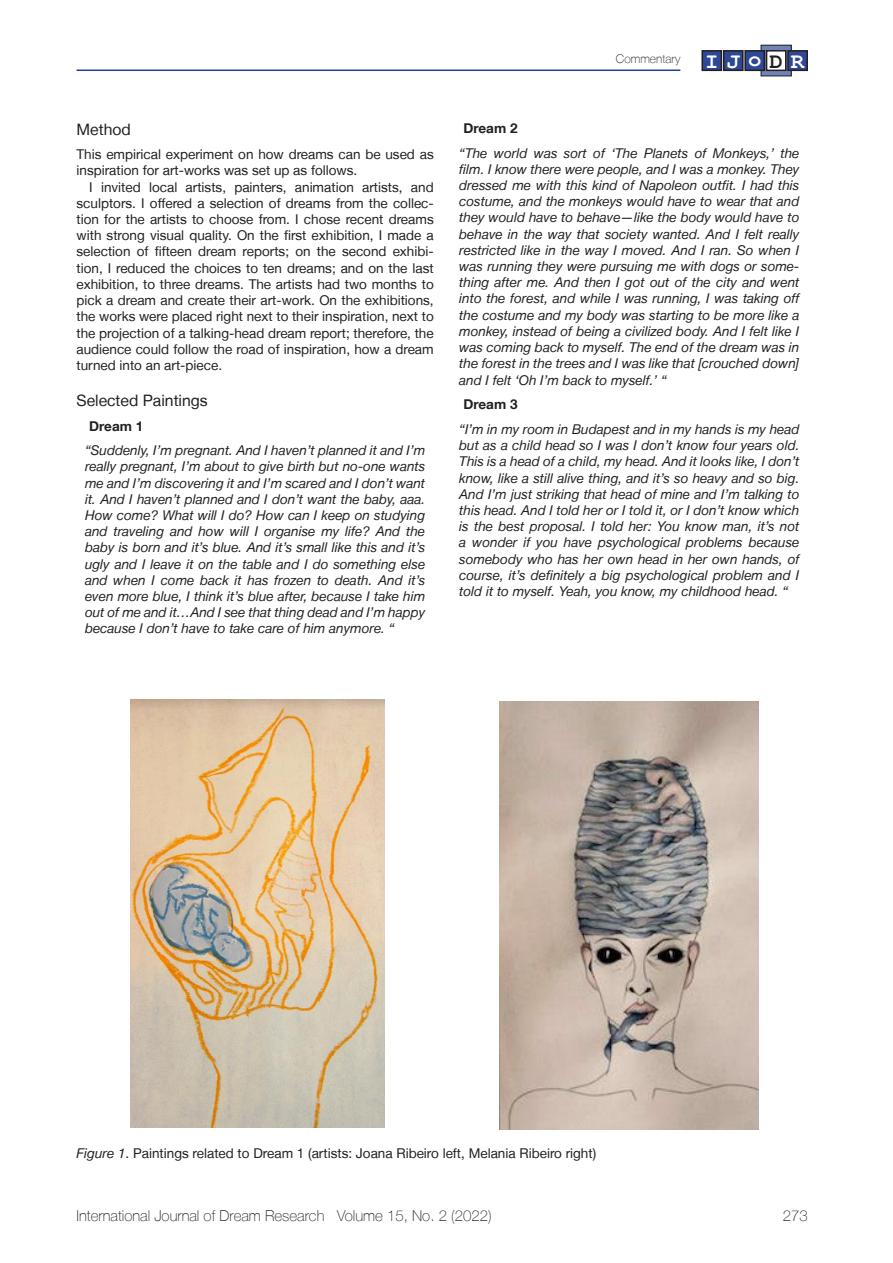
<style>
.page{position:relative;width:893px;height:1263px;background:#fff}
.page>*{position:absolute;margin:0;border:0;box-sizing:border-box;transform-origin:0 0}
.Ü2_ohne_Nummerierung{font:15.75px "Helvetica Neue LT";color:#231f20}
.t1{font:100 15px "Helvetica Neue LT";color:#231f20}
.Zitat{font:italic 13.5px/16.2px "Helvetica Neue LT";color:#231f20;text-align:justify}
.Standard_mit_Einzug{font:13.5px/16.2px "Helvetica Neue LT";color:#231f20;text-align:justify}
.Standard_ohne_Einzug{font:13.5px/16.2px "Helvetica Neue LT";color:#231f20}
.Standard_mit_Einzug-2{font:700 13.5px "Helvetica Neue LT";color:#231f20}
.t2{font:100 12px "Helvetica Neue LT";color:#231f20}
.s1{font-family:"Courier New";font-weight:700;font-size:22.2px;color:#fff}
.s2{font-family:"Courier New";font-weight:700;font-size:22.2px}
.s3{font-style:italic}
</style>
<div class="page">
<hr style="left:77px;top:70px;width:603px;height:1px;background:#253f8e">
<svg style="left:763px;top:47px;width:27px;height:27px"></svg>
<div style="left:761px;top:45px;width:31px;height:31px;border:1px solid #231f20"></div>
<div style="left:767px;top:51px;width:19px;height:19px;background:#fff"></div>
<div style="left:766px;top:50px;width:20px;height:21px;border:1px solid #231f20"></div>
<div style="left:702px;top:51px;width:19px;height:19px;background:#2f4895"></div>
<div style="left:701px;top:50px;width:21px;height:21px;border:1px solid #231f20"></div>
<div style="left:724px;top:51px;width:19px;height:19px;background:#2f4895"></div>
<div style="left:723px;top:50px;width:21px;height:21px;border:1px solid #231f20"></div>
<div style="left:745px;top:51px;width:19px;height:19px;background:#2f4895"></div>
<div style="left:744px;top:50px;width:21px;height:21px;border:1px solid #231f20"></div>
<div style="left:788px;top:51px;width:19px;height:19px;background:#2f4895"></div>
<div style="left:787px;top:50px;width:21px;height:21px;border:1px solid #231f20"></div>
<img style="left:130px;top:699px;width:254px;height:429px">
<img style="left:499px;top:701px;width:260px;height:428px">
<p class="Ü2_ohne_Nummerierung" style="left:77px;top:120px;width:56px">Method</p>
<p class="Standard_ohne_Einzug" style="left:77px;top:146px;width:359px">This empirical experiment on how dreams can be used as inspiration for art-works was set up as follows.</p>
<p class="Standard_mit_Einzug" style="left:77px;top:179px;width:359px;text-indent:13px">I invited local artists, painters, animation artists, and sculptors. I offered a selection of dreams from the collec&shy;tion for the artists to choose from. I chose recent dreams with strong visual quality. On the first exhibition, I made a selection of fifteen dream reports; on the second exhibi&shy;tion, I reduced the choices to ten dreams; and on the last exhibition, to three dreams. The artists had two months to pick a dream and create their art-work. On the exhibitions, the works were placed right next to their inspiration, next to the projection of a talking-head dream report; therefore, the audience could follow the road of inspiration, how a dream turned into an art-piece.</p>
<p class="Ü2_ohne_Nummerierung" style="left:77px;top:391px;width:133px">Selected Paintings</p>
<p class="Standard_mit_Einzug-2" style="left:89px;top:417px;width:55px">Dream 1</p>
<p class="Zitat" style="left:85px;top:442px;width:342px">“Suddenly, I’m pregnant. And I haven’t planned it and I’m really pregnant, I’m about to give birth but no-one wants me and I’m discovering it and I’m scared and I don’t want it. And I haven’t planned and I don’t want the baby, aaa.<br>How come? What will I do? How can I keep on studying and traveling and how will I organise my life? And the baby is born and it’s blue. And it’s small like this and it’s ugly and I leave it on the table and I do something else and when I come back it has frozen to death. And it’s even more blue, I think it’s blue after, because I take him out of me and it…And I see that thing dead and I’m happy because I don’t have to take care of him anymore. “</p>
<p class="t2" style="left:616px;top:51px;width:190px">Commentary <span class="s1">I J o</span> <span class="s2">D</span> <span class="s1">R</span></p>
<p class="Standard_mit_Einzug-2" style="left:463px;top:120px;width:55px">Dream 2</p>
<p class="Zitat" style="left:459px;top:145px;width:342px">“The world was sort of ‘The Planets of Monkeys,’ the film. I know there were people, and I was a monkey. They dressed me with this kind of Napoleon outfit. I had this costume, and the monkeys would have to wear that and they would have to behave—like the body would have to behave in the way that society wanted. And I felt really restricted like in the way I moved. And I ran. So when I was running they were pursuing me with dogs or some&shy;thing after me. And then I got out of the city and went into the forest, and while I was running, I was taking off the costume and my body was starting to be more like a monkey, instead of being a civilized body. And I felt like I was coming back to myself. The end of the dream was in the forest in the trees and I was like that [crouched down] and I felt ‘Oh I’m back to myself.’ “</p>
<p class="Standard_mit_Einzug-2" style="left:463px;top:396px;width:55px">Dream 3</p>
<p class="Zitat" style="left:459px;top:421px;width:342px">“I’m in my room in Budapest and in my hands is my head but as a child head so I was I don’t know four years old.<br>This is a head of a child, my head. And it looks like, I don’t know, like a still alive thing, and it’s so heavy and so big.<br>And I’m just striking that head of mine and I’m talking to this head. And I told her or I told it, or I don’t know which is the best proposal. I told her: You know man, it’s not a wonder if you have psychological problems because somebody who has her own head in her own hands, of course, it’s definitely a big psychological problem and I told it to myself. Yeah, you know, my childhood head. “</p>
<p class="Standard_ohne_Einzug" style="left:77px;top:1145px;width:521px"><span class="s3">Figure 1</span>. Paintings related to Dream 1 (artists: Joana Ribeiro left, Melania Ribeiro right)</p>
<p class="t1" style="left:77px;top:1207px;width:417px">International Journal of Dream Research Volume 15, No. 2 (2022)</p>
<p class="t1" style="left:783px;top:1207px;width:27px">273</p>
</div>
